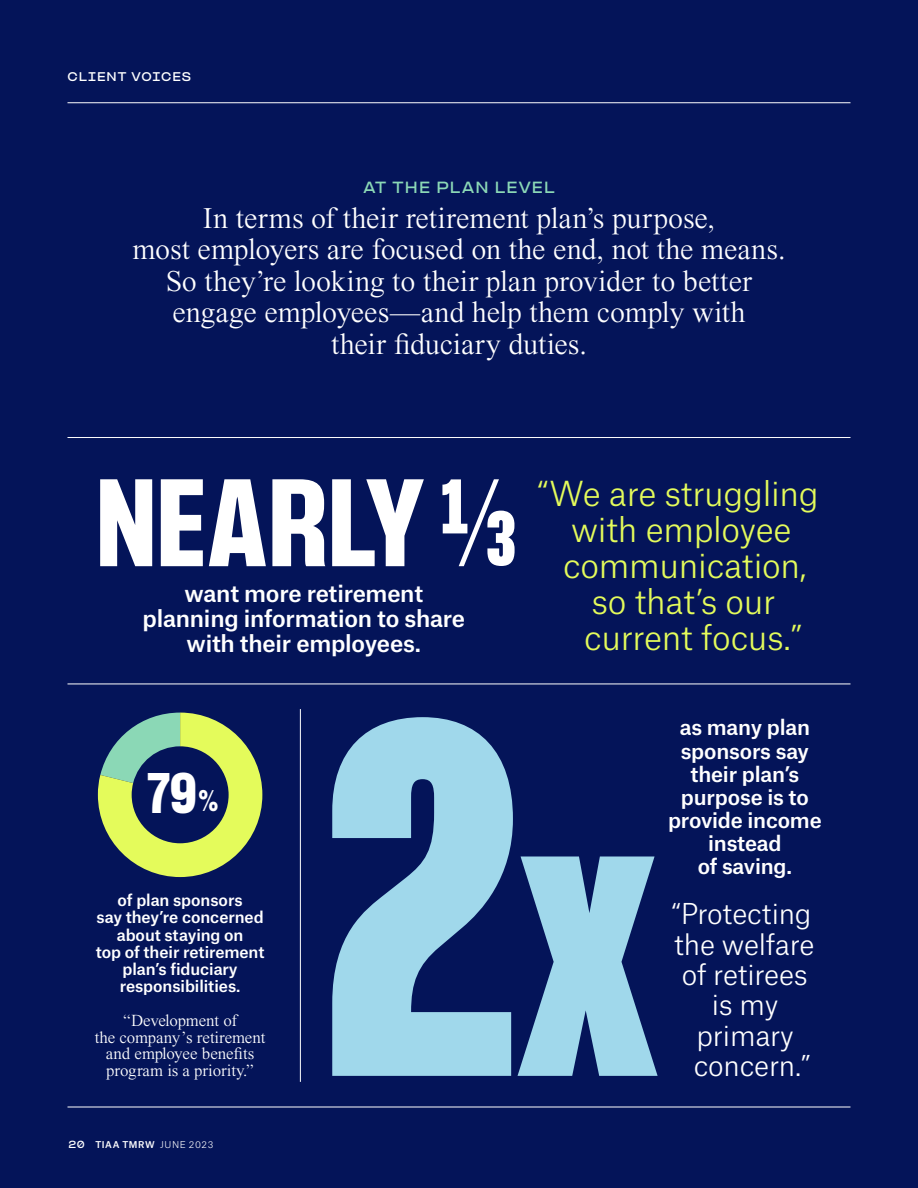
<style>
.page{position:relative;width:918px;height:1188px;background:#041459}
.page>*{position:absolute;margin:0;border:0;box-sizing:border-box;transform-origin:0 0}
.t1{font:900 condensed 107.55px "PP Formula";letter-spacing:.01em;color:#fff}
.t2{font:900 condensed 67.5px "PP Formula";color:#fff}
.t3{font:900 condensed 49.5px "PP Formula";color:#fff}
.t4{font:300 33px "Atlas Grotesk";letter-spacing:-.01em;color:#e4fb5b}
.t5{font:300 30px/31.5px "Times Now Sem";letter-spacing:-.005em;color:#fff;text-align:center}
.t6{font:300 27.6px "Atlas Grotesk";letter-spacing:-.01em;color:#fff}
.t7{font:500 22.65px/24.8px "Atlas Grotesk";letter-spacing:-.01em;color:#fff;text-align:center}
.t8{font:500 20.7px/23.1px "Atlas Grotesk";letter-spacing:-.01em;color:#fff;text-align:center}
.t9{font:300 16.8px/16.5px "Times Now Sem";letter-spacing:-.005em;color:#fff;text-align:center}
.t10{font:500 15.75px/17.1px "Atlas Grotesk";letter-spacing:-.005em;color:#fff;text-align:center}
.t11{font:700 expanded 13.5px "PP Formula";letter-spacing:.085em;color:#8bd8b6}
.t12{font:700 expanded 10.5px "PP Formula";letter-spacing:.08em;color:#fff}
.t13{font:500 9px "Atlas Grotesk";letter-spacing:.065em;color:#fff}
.s1{font-weight:400}
.s2{font-size:67.5px}
.s3{font-size:25.8px}
.s4{font-family:"PP Formula";font-weight:700;font-stretch:expanded;font-size:8.7px}
.s5{font-weight:300}
</style>
<div class="page">
<hr style="left:68px;top:102px;width:782px;height:1px;background:#fff">
<hr style="left:68px;top:437px;width:782px;height:1px;background:#fff">
<hr style="left:68px;top:1107px;width:782px;height:1px;background:#fff">
<hr style="left:68px;top:684px;width:782px;height:1px;background:#fff">
<hr style="left:300px;top:709px;width:1px;height:373px;background:#fff">
<svg style="left:332px;top:717px;width:326px;height:359px;fill:#a0d8eb"></svg>
<svg style="left:98px;top:713px;width:164px;height:164px"></svg>
<p class="t12" style="left:68px;top:70px;width:125px">CLIENT VOICES</p>
<p class="t11" style="left:363px;top:179px;width:193px">AT THE PLAN LEVEL</p>
<p class="t5" style="left:132px;top:202px;width:655px">In terms of their retirement plan’s purpose,<br>most employers are focused on the end, not the means.<br>So they’re looking to their plan provider to better engage employees—and help them comply with<br>their fiduciary duties.</p>
<h1 class="t1" style="left:96px;top:457px;width:422px">NEARLY <span class="s1">⁄</span><span class="s2">3</span></h1>
<h2 class="t2" style="left:441px;top:465px;width:28px">1</h2>
<p class="t7" style="left:143px;top:579px;width:324px">want more retirement planning information to share with their employees.</p>
<p class="t4" style="left:537px;top:467px;width:284px">“We are struggling</p>
<p class="t4" style="left:571px;top:503px;width:222px">with employee</p>
<p class="t4" style="left:563px;top:539px;width:245px">communication,</p>
<p class="t4" style="left:592px;top:575px;width:186px">so that’s our</p>
<p class="t4" style="left:584px;top:611px;width:220px">current focus.”</p>
<h3 class="t3" style="left:148px;top:763px;width:72px">79<span class="s3">%</span></h3>
<p class="t10" style="left:96px;top:890px;width:170px">of plan sponsors<br>say they’re concerned about staying on<br>top of their retirement plan’s fiduciary responsibilities.</p>
<p class="t9" style="left:95px;top:1013px;width:172px">“Development of<br>the company’s retirement and employee benefits program is a priority.”</p>
<p class="t13" style="left:68px;top:1137px;width:146px"><span class="s4">20</span> TIAA TMRW <span class="s5">JUNE 2023</span></p>
<p class="t8" style="left:668px;top:714px;width:155px">as many plan sponsors say their plan’s purpose is to provide income instead<br>of saving.</p>
<p class="t6" style="left:671px;top:892px;width:142px">“Protecting</p>
<p class="t6" style="left:674px;top:923px;width:142px">the welfare</p>
<p class="t6" style="left:682px;top:953px;width:128px">of retirees</p>
<p class="t6" style="left:712px;top:983px;width:68px">is my</p>
<p class="t6" style="left:696px;top:1013px;width:99px">primary</p>
<p class="t6" style="left:694px;top:1044px;width:119px">concern.”</p>
</div>
